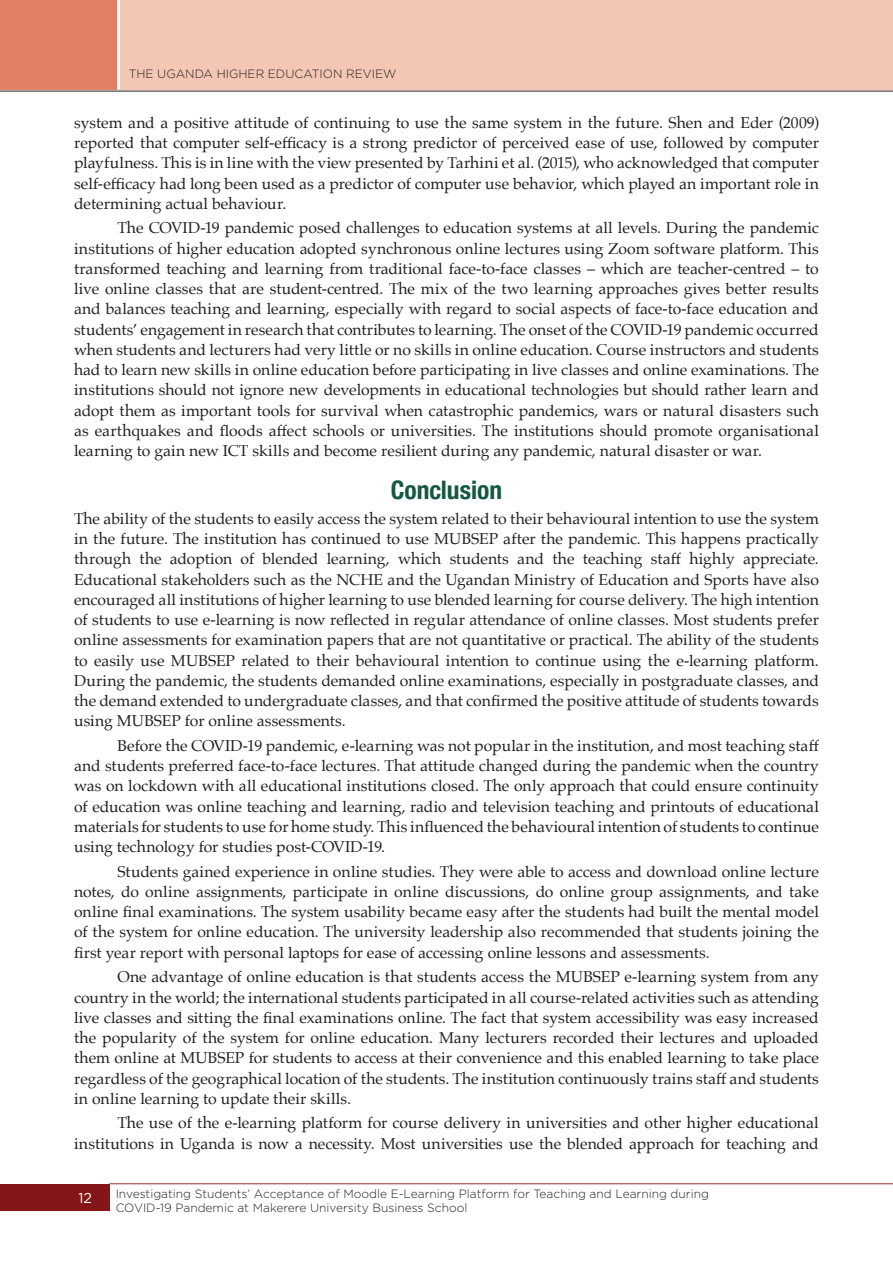
<style>
.page{position:relative;width:893px;height:1263px;background:#fff}
.page>*{position:absolute;margin:0;border:0;box-sizing:border-box;transform-origin:0 0}
.Intro_Head{font:700 condensed 25.5px "Helvetica Neue";color:#145940}
.Bodytext_2_parag{font:15.75px/20.2px "Palatino";color:#231f20;text-align:justify}
.Bodytext{font:15.75px/20.2px "Palatino";letter-spacing:-.005em;color:#231f20;text-align:justify}
.t1{font:14.25px "Gotham";color:#fff}
.t2{font:300 12px/14.4px "Gotham";color:#231f20}
</style>
<div class="page">
<div style="left:0;top:1184px;width:109px;height:26px;background:#851618"></div>
<hr style="left:109px;top:1183px;width:784px;height:1px;background:#9b2d32">
<div style="left:120px;top:0;width:773px;height:89px;background:#f4c7b5"></div>
<div style="left:0;top:0;width:117px;height:89px;background:#e37f66"></div>
<hr style="left:0;top:91px;width:893px;height:1px;background:#231f20">
<p class="t2" style="left:129px;top:67px;width:269px">THE UGANDA HIGHER EDUCATION REVIEW</p>
<p class="Bodytext_2_parag" style="left:74px;top:112px;width:746px">system and a positive attitude of continuing to use the same system in the future. Shen and Eder (2009) reported that computer self-efficacy is a strong predictor of perceived ease of use, followed by computer playfulness. This is in line with the view presented by Tarhini et al. (2015), who acknowledged that computer self-efficacy had long been used as a predictor of computer use behavior, which played an important role in determining actual behaviour.</p>
<p class="Bodytext_2_parag" style="left:74px;top:218px;width:746px;text-indent:43px">The COVID-19 pandemic posed challenges to education systems at all levels. During the pandemic institutions of higher education adopted synchronous online lectures using Zoom software platform. This transformed teaching and learning from traditional face-to-face classes – which are teacher-centred – to live online classes that are student-centred. The mix of the two learning approaches gives better results and balances teaching and learning, especially with regard to social aspects of face-to-face education and students’ engagement in research that contributes to learning. The onset of the COVID-19 pandemic occurred when students and lecturers had very little or no skills in online education. Course instructors and students had to learn new skills in online education before participating in live classes and online examinations. The institutions should not ignore new developments in educational technologies but should rather learn and adopt them as important tools for survival when catastrophic pandemics, wars or natural disasters such as earthquakes and floods affect schools or universities. The institutions should promote organisational learning to gain new ICT skills and become resilient during any pandemic, natural disaster or war.</p>
<p class="Intro_Head" style="left:391px;top:469px;width:113px">Conclusion</p>
<p class="Bodytext" style="left:74px;top:508px;width:746px">The ability of the students to easily access the system related to their behavioural intention to use the system in the future. The institution has continued to use MUBSEP after the pandemic. This happens practically through the adoption of blended learning, which students and the teaching staff highly appreciate.<br>Educational stakeholders such as the NCHE and the Ugandan Ministry of Education and Sports have also encouraged all institutions of higher learning to use blended learning for course delivery. The high intention of students to use e-learning is now reflected in regular attendance of online classes. Most students prefer online assessments for examination papers that are not quantitative or practical. The ability of the students to easily use MUBSEP related to their behavioural intention to continue using the e-learning platform.<br>During the pandemic, the students demanded online examinations, especially in postgraduate classes, and the demand extended to undergraduate classes, and that confirmed the positive attitude of students towards using MUBSEP for online assessments.</p>
<p class="Bodytext_2_parag" style="left:74px;top:735px;width:746px;text-indent:43px">Before the COVID-19 pandemic, e-learning was not popular in the institution, and most teaching staff and students preferred face-to-face lectures. That attitude changed during the pandemic when the country was on lockdown with all educational institutions closed. The only approach that could ensure continuity of education was online teaching and learning, radio and television teaching and printouts of educational materials for students to use for home study. This influenced the behavioural intention of students to continue using technology for studies post-COVID-19.</p>
<p class="Bodytext_2_parag" style="left:74px;top:861px;width:746px;text-indent:43px">Students gained experience in online studies. They were able to access and download online lecture notes, do online assignments, participate in online discussions, do online group assignments, and take online final examinations. The system usability became easy after the students had built the mental model of the system for online education. The university leadership also recommended that students joining the first year report with personal laptops for ease of accessing online lessons and assessments.</p>
<p class="Bodytext_2_parag" style="left:74px;top:967px;width:746px;text-indent:43px">One advantage of online education is that students access the MUBSEP e-learning system from any country in the world; the international students participated in all course-related activities such as attending live classes and sitting the final examinations online. The fact that system accessibility was easy increased the popularity of the system for online education. Many lecturers recorded their lectures and uploaded them online at MUBSEP for students to access at their convenience and this enabled learning to take place regardless of the geographical location of the students. The institution continuously trains staff and students in online learning to update their skills.</p>
<p class="Bodytext_2_parag" style="left:74px;top:1113px;width:746px;text-align:right">The use of the e-learning platform for course delivery in universities and other higher educational institutions in Uganda is now a necessity. Most universities use the blended approach for teaching and</p>
<p class="t1" style="left:78px;top:1189px;width:15px">12</p>
<p class="t2" style="left:116px;top:1186px;width:595px">Investigating Students’ Acceptance of Moodle E-Learning Platform for Teaching and Learning during<br>COVID-19 Pandemic at Makerere University Business School</p>
</div>
